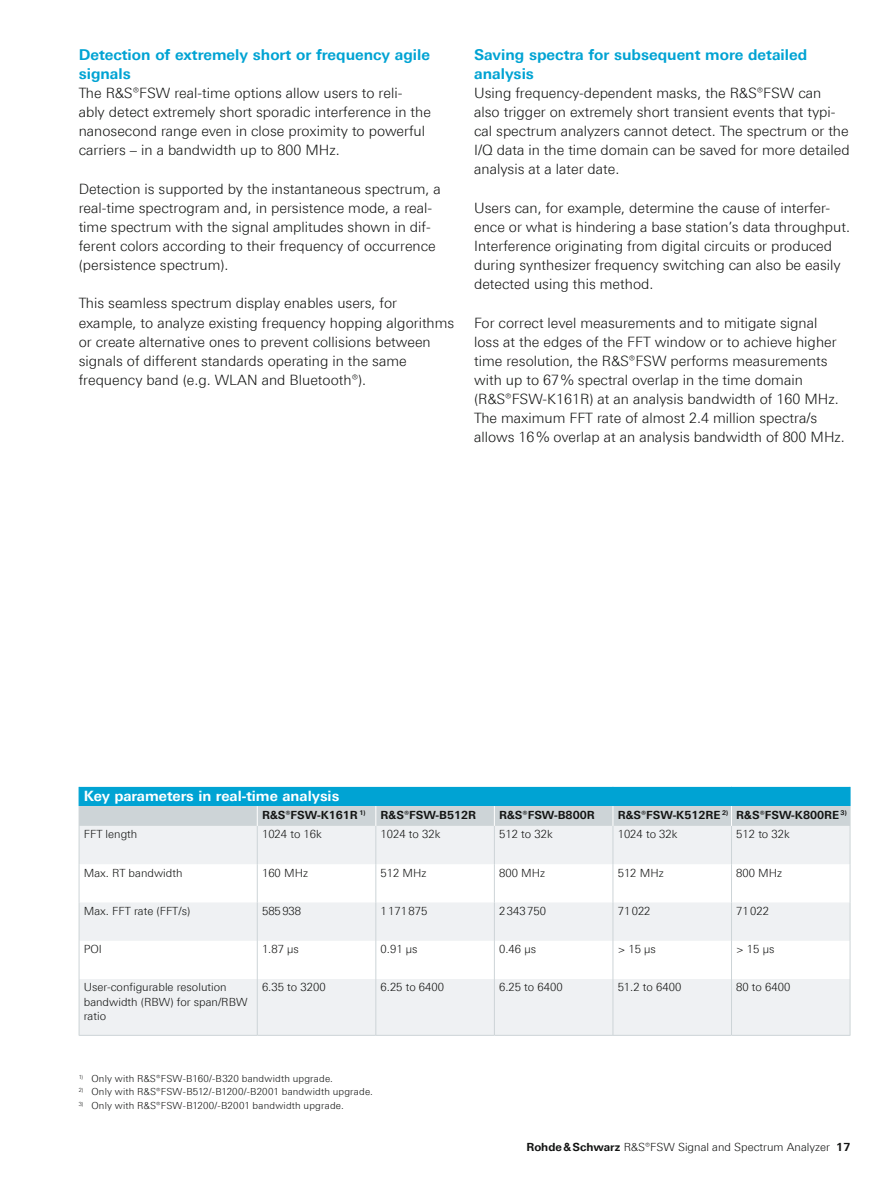
<style>
.page{position:relative;width:893px;height:1191px;background:#fff}
.page>*{position:absolute;margin:0;border:0;box-sizing:border-box;transform-origin:0 0}
.t1{font:700 15px/19.2px "Linotype Univers 630";color:#00a3d3}
.t2{font:300 14.25px/19.2px "Linotype Univers 330";color:#131413}
.t3{font:700 14.25px "Linotype Univers 630";color:#fff}
.t4{font:300 11.25px/14.2px "Linotype Univers 330";color:#131413}
.t5{font:700 11.25px "Linotype Univers 630";color:#131413}
.t6{font:300 9.75px "Linotype Univers 330";letter-spacing:.02em;color:#131413}
.s1{font-family:"Linotype Univers 630";font-weight:700}
</style>
<div class="page">
<svg style="left:80px;top:826px;width:770px;height:209px;fill:#eff1f3"></svg>
<hr style="left:79px;top:826px;width:1px;height:38px;background:#cdd4d7">
<hr style="left:257px;top:826px;width:1px;height:38px;background:#cdd4d7">
<hr style="left:375px;top:826px;width:1px;height:38px;background:#cdd4d7">
<hr style="left:494px;top:826px;width:1px;height:38px;background:#cdd4d7">
<hr style="left:613px;top:826px;width:1px;height:38px;background:#cdd4d7">
<hr style="left:731px;top:826px;width:1px;height:38px;background:#cdd4d7">
<hr style="left:850px;top:826px;width:1px;height:38px;background:#cdd4d7">
<hr style="left:79px;top:864px;width:1px;height:38px;background:#cdd4d7">
<hr style="left:257px;top:864px;width:1px;height:38px;background:#cdd4d7">
<hr style="left:375px;top:864px;width:1px;height:38px;background:#cdd4d7">
<hr style="left:494px;top:864px;width:1px;height:38px;background:#cdd4d7">
<hr style="left:613px;top:864px;width:1px;height:38px;background:#cdd4d7">
<hr style="left:731px;top:864px;width:1px;height:38px;background:#cdd4d7">
<hr style="left:850px;top:864px;width:1px;height:38px;background:#cdd4d7">
<hr style="left:79px;top:902px;width:1px;height:38px;background:#cdd4d7">
<hr style="left:257px;top:902px;width:1px;height:38px;background:#cdd4d7">
<hr style="left:375px;top:902px;width:1px;height:38px;background:#cdd4d7">
<hr style="left:494px;top:902px;width:1px;height:38px;background:#cdd4d7">
<hr style="left:613px;top:902px;width:1px;height:38px;background:#cdd4d7">
<hr style="left:731px;top:902px;width:1px;height:38px;background:#cdd4d7">
<hr style="left:850px;top:902px;width:1px;height:38px;background:#cdd4d7">
<hr style="left:79px;top:940px;width:1px;height:39px;background:#cdd4d7">
<hr style="left:257px;top:940px;width:1px;height:39px;background:#cdd4d7">
<hr style="left:375px;top:940px;width:1px;height:39px;background:#cdd4d7">
<hr style="left:494px;top:940px;width:1px;height:39px;background:#cdd4d7">
<hr style="left:613px;top:940px;width:1px;height:39px;background:#cdd4d7">
<hr style="left:731px;top:940px;width:1px;height:39px;background:#cdd4d7">
<hr style="left:850px;top:940px;width:1px;height:39px;background:#cdd4d7">
<hr style="left:79px;top:979px;width:1px;height:56px;background:#cdd4d7">
<hr style="left:257px;top:979px;width:1px;height:56px;background:#cdd4d7">
<hr style="left:375px;top:979px;width:1px;height:56px;background:#cdd4d7">
<hr style="left:494px;top:979px;width:1px;height:56px;background:#cdd4d7">
<hr style="left:613px;top:979px;width:1px;height:56px;background:#cdd4d7">
<hr style="left:731px;top:979px;width:1px;height:56px;background:#cdd4d7">
<hr style="left:850px;top:979px;width:1px;height:56px;background:#cdd4d7">
<hr style="left:79px;top:1035px;width:178px;height:1px;background:#cdd4d7">
<hr style="left:257px;top:1035px;width:119px;height:1px;background:#cdd4d7">
<hr style="left:376px;top:1035px;width:118px;height:1px;background:#cdd4d7">
<hr style="left:494px;top:1035px;width:119px;height:1px;background:#cdd4d7">
<hr style="left:613px;top:1035px;width:118px;height:1px;background:#cdd4d7">
<hr style="left:731px;top:1035px;width:119px;height:1px;background:#cdd4d7">
<svg style="left:79px;top:787px;width:772px;height:39px;background:#69bcd5"></svg>
<p class="t1" style="left:79px;top:45px;width:353px">Detection of extremely short or frequency agile signals</p>
<p class="t2" style="left:79px;top:83px;width:354px">The R&amp;S®FSW real-time options allow users to reli&shy;ably detect extremely short sporadic interference in the nanosecond range even in close proximity to powerful carriers – in a bandwidth up to 800 MHz.</p>
<p class="t2" style="left:79px;top:179px;width:364px">Detection is supported by the instantaneous spectrum, a real-time spectrogram and, in persistence mode, a real&shy;time spectrum with the signal amplitudes shown in dif&shy;ferent colors according to their frequency of occurrence (persistence spectrum).</p>
<p class="t2" style="left:79px;top:294px;width:377px">This seamless spectrum display enables users, for example, to analyze existing frequency hopping algorithms or create alternative ones to prevent collisions between signals of different standards operating in the same frequency band (e.g. WLAN and Bluetooth®).</p>
<p class="t1" style="left:474px;top:45px;width:335px">Saving spectra for subsequent more detailed analysis</p>
<p class="t2" style="left:474px;top:83px;width:377px">Using frequency-dependent masks, the R&amp;S®FSW can also trigger on extremely short transient events that typi&shy;cal spectrum analyzers cannot detect. The spectrum or the I/Q data in the time domain can be saved for more detailed analysis at a later date.</p>
<p class="t2" style="left:474px;top:198px;width:377px">Users can, for example, determine the cause of interfer&shy;ence or what is hindering a base station’s data throughput.<br>Interference originating from digital circuits or produced during synthesizer frequency switching can also be easily detected using this method.</p>
<p class="t2" style="left:474px;top:313px;width:372px">For correct level measurements and to mitigate signal loss at the edges of the FFT window or to achieve higher time resolution, the R&amp;S®FSW performs measurements with up to 67% spectral overlap in the time domain (R&amp;S®FSW‑K161R) at an analysis bandwidth of 160 MHz.<br>The maximum FFT rate of almost 2.4 million spectra/s allows 16% overlap at an analysis bandwidth of 800 MHz.</p>
<p class="t3" style="left:84px;top:788px;width:257px">Key parameters in real-time analysis</p>
<p class="t5" style="left:262px;top:808px;width:105px">R&amp;S®FSW-K161R <sup>1)</sup></p>
<p class="t5" style="left:381px;top:808px;width:97px">R&amp;S®FSW-B512R</p>
<p class="t5" style="left:499px;top:808px;width:97px">R&amp;S®FSW-B800R</p>
<p class="t5" style="left:618px;top:808px;width:231px">R&amp;S®FSW-K512RE <sup>2)</sup> R&amp;S®FSW-K800RE <sup>3)</sup></p>
<p class="t4" style="left:84px;top:827px;width:55px">FFT length</p>
<p class="t4" style="left:262px;top:827px;width:61px">1024 to 16k</p>
<p class="t4" style="left:381px;top:827px;width:61px">1024 to 32k</p>
<p class="t4" style="left:499px;top:827px;width:55px">512 to 32k</p>
<p class="t4" style="left:618px;top:827px;width:61px">1024 to 32k</p>
<p class="t4" style="left:736px;top:827px;width:55px">512 to 32k</p>
<p class="t4" style="left:84px;top:865px;width:100px">Max. RT bandwidth</p>
<p class="t4" style="left:262px;top:865px;width:48px">160 MHz</p>
<p class="t4" style="left:381px;top:865px;width:48px">512 MHz</p>
<p class="t4" style="left:499px;top:865px;width:48px">800 MHz</p>
<p class="t4" style="left:618px;top:865px;width:48px">512 MHz</p>
<p class="t4" style="left:736px;top:865px;width:48px">800 MHz</p>
<p class="t4" style="left:84px;top:903px;width:108px">Max. FFT rate (FFT/s)</p>
<p class="t4" style="left:262px;top:903px;width:41px">585938</p>
<p class="t4" style="left:381px;top:903px;width:48px">1171875</p>
<p class="t4" style="left:499px;top:903px;width:48px">2343750</p>
<p class="t4" style="left:618px;top:903px;width:34px">71022</p>
<p class="t4" style="left:736px;top:903px;width:34px">71022</p>
<p class="t4" style="left:84px;top:942px;width:20px">POI</p>
<p class="t4" style="left:262px;top:942px;width:39px">1.87 µs</p>
<p class="t4" style="left:381px;top:942px;width:39px">0.91 µs</p>
<p class="t4" style="left:499px;top:942px;width:39px">0.46 µs</p>
<p class="t4" style="left:618px;top:942px;width:40px">&gt; 15 µs</p>
<p class="t4" style="left:736px;top:942px;width:40px">&gt; 15 µs</p>
<p class="t4" style="left:84px;top:980px;width:165px">User-configurable resolution bandwidth (RBW) for span/RBW ratio</p>
<p class="t4" style="left:262px;top:980px;width:65px">6.35 to 3200</p>
<p class="t4" style="left:381px;top:980px;width:65px">6.25 to 6400</p>
<p class="t4" style="left:499px;top:980px;width:65px">6.25 to 6400</p>
<p class="t4" style="left:618px;top:980px;width:65px">51.2 to 6400</p>
<p class="t4" style="left:736px;top:980px;width:56px">80 to 6400</p>
<p class="t6" style="left:79px;top:1072px;width:256px"><sup>1)</sup> Only with R&amp;S®FSW-B160/-B320 bandwidth upgrade.</p>
<p class="t6" style="left:79px;top:1086px;width:296px"><sup>2)</sup> Only with R&amp;S®FSW-B512/-B1200/-B2001 bandwidth upgrade.</p>
<p class="t6" style="left:79px;top:1099px;width:267px"><sup>3)</sup> Only with R&amp;S®FSW-B1200/-B2001 bandwidth upgrade.</p>
<p class="t4" style="left:526px;top:1139px;width:326px"><span class="s1">Rohde&amp;Schwarz</span> R&amp;S®FSW Signal and Spectrum Analyzer <span class="s1">17</span></p>
</div>
